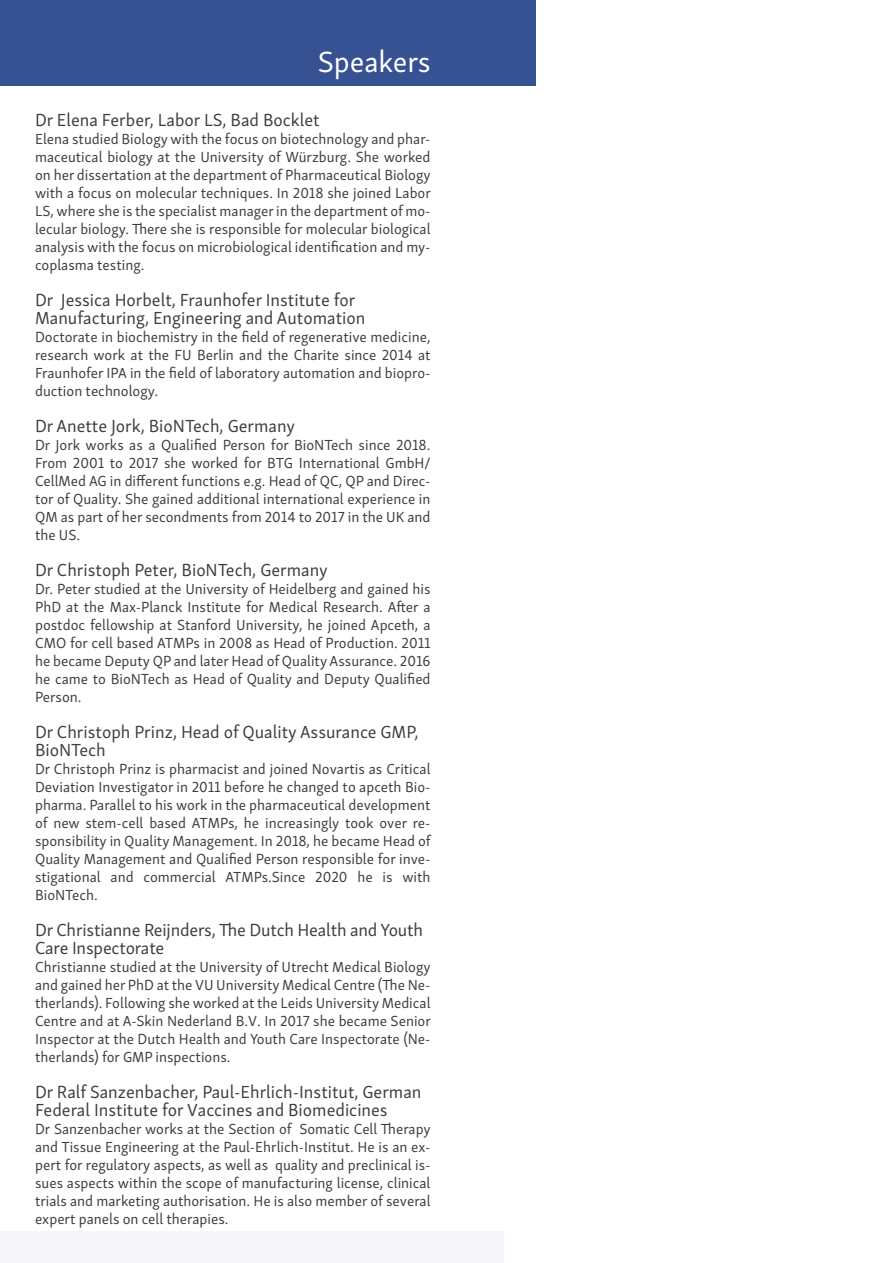
<style>
.page{position:relative;width:893px;height:1263px;background:#fff}
.page>*{position:absolute;margin:0;border:0;box-sizing:border-box;transform-origin:0 0}
.t1{font:30px "Skolar Sans Latn";color:#fff}
.t2{font:18px/18px "Skolar Sans Latn";color:#3e3d40}
.t3{font:15px/18px "Skolar Sans Latn";color:#3e3d40;text-align:justify}
</style>
<div class="page">
<div style="left:0;top:0;width:536px;height:85px;background:#375293"></div>
<div style="left:0;top:1231px;width:504px;height:32px;background:#f6f5f9"></div>
<h1 class="t1" style="left:318px;top:40px;width:115px">Speakers</h1>
<p class="t2" style="left:35px;top:109px;width:286px">Dr Elena Ferber, Labor LS, Bad Bocklet</p>
<p class="t3" style="left:35px;top:129px;width:397px">Elena studied Biology with the focus on biotechnology and phar&shy;maceutical biology at the University of Würzburg. She worked on her dissertation at the department of Pharmaceutical Biology with a focus on molecular techniques. In 2018 she joined Labor LS, where she is the specialist manager in the department of mo&shy;lecular biology. There she is responsible for molecular biological analysis with the focus on microbiological identification and my&shy;coplasma testing.</p>
<p class="t2" style="left:35px;top:289px;width:332px">Dr Jessica Horbelt, Fraunhofer Institute for<br>Manufacturing, Engineering and Automation</p>
<p class="t3" style="left:35px;top:327px;width:397px">Doctorate in biochemistry in the field of regenerative medicine, research work at the FU Berlin and the Charite since 2014 at Fraunhofer IPA in the field of laboratory automation and biopro&shy;duction technology.</p>
<p class="t2" style="left:35px;top:415px;width:262px">Dr Anette Jork, BioNTech, Germany</p>
<p class="t3" style="left:35px;top:435px;width:397px">Dr Jork works as a Qualified Person for BioNTech since 2018.<br>From 2001 to 2017 she worked for BTG International GmbH/ CellMed AG in different functions e.g. Head of QC, QP and Direc&shy;tor of Quality. She gained additional international experience in QM as part of her secondments from 2014 to 2017 in the UK and the US.</p>
<p class="t2" style="left:35px;top:559px;width:294px">Dr Christoph Peter, BioNTech, Germany</p>
<p class="t3" style="left:35px;top:579px;width:397px">Dr. Peter studied at the University of Heidelberg and gained his PhD at the Max-Planck Institute for Medical Research. After a postdoc fellowship at Stanford University, he joined Apceth, a CMO for cell based ATMPs in 2008 as Head of Production. 2011 he became Deputy QP and later Head of Quality Assurance. 2016 he came to BioNTech as Head of Quality and Deputy Qualified Person.</p>
<p class="t2" style="left:35px;top:721px;width:385px">Dr Christoph Prinz, Head of Quality Assurance GMP,<br>BioNTech</p>
<p class="t3" style="left:35px;top:759px;width:397px">Dr Christoph Prinz is pharmacist and joined Novartis as Critical Deviation Investigator in 2011 before he changed to apceth Bio&shy;pharma. Parallel to his work in the pharmaceutical development of new stem-cell based ATMPs, he increasingly took over re&shy;sponsibility in Quality Management. In 2018, he became Head of Quality Management and Qualified Person responsible for inve&shy;stigational and commercial ATMPs.Since 2020 he is with BioNTech.</p>
<p class="t2" style="left:35px;top:919px;width:389px">Dr Christianne Reijnders, The Dutch Health and Youth<br>Care Inspectorate</p>
<p class="t3" style="left:35px;top:957px;width:397px">Christianne studied at the University of Utrecht Medical Biology and gained her PhD at the VU University Medical Centre (The Ne&shy;therlands). Following she worked at the Leids University Medical Centre and at A-Skin Nederland B.V. In 2017 she became Senior Inspector at the Dutch Health and Youth Care Inspectorate (Ne&shy;therlands) for GMP inspections.</p>
<p class="t2" style="left:35px;top:1081px;width:388px">Dr Ralf Sanzenbacher, Paul-Ehrlich-Institut, German<br>Federal Institute for Vaccines and Biomedicines</p>
<p class="t3" style="left:35px;top:1119px;width:397px">Dr Sanzenbacher works at the Section of Somatic Cell Therapy and Tissue Engineering at the Paul-Ehrlich-Institut. He is an ex&shy;pert for regulatory aspects, as well as quality and preclinical is&shy;sues aspects within the scope of manufacturing license, clinical trials and marketing authorisation. He is also member of several expert panels on cell therapies.</p>
</div>
